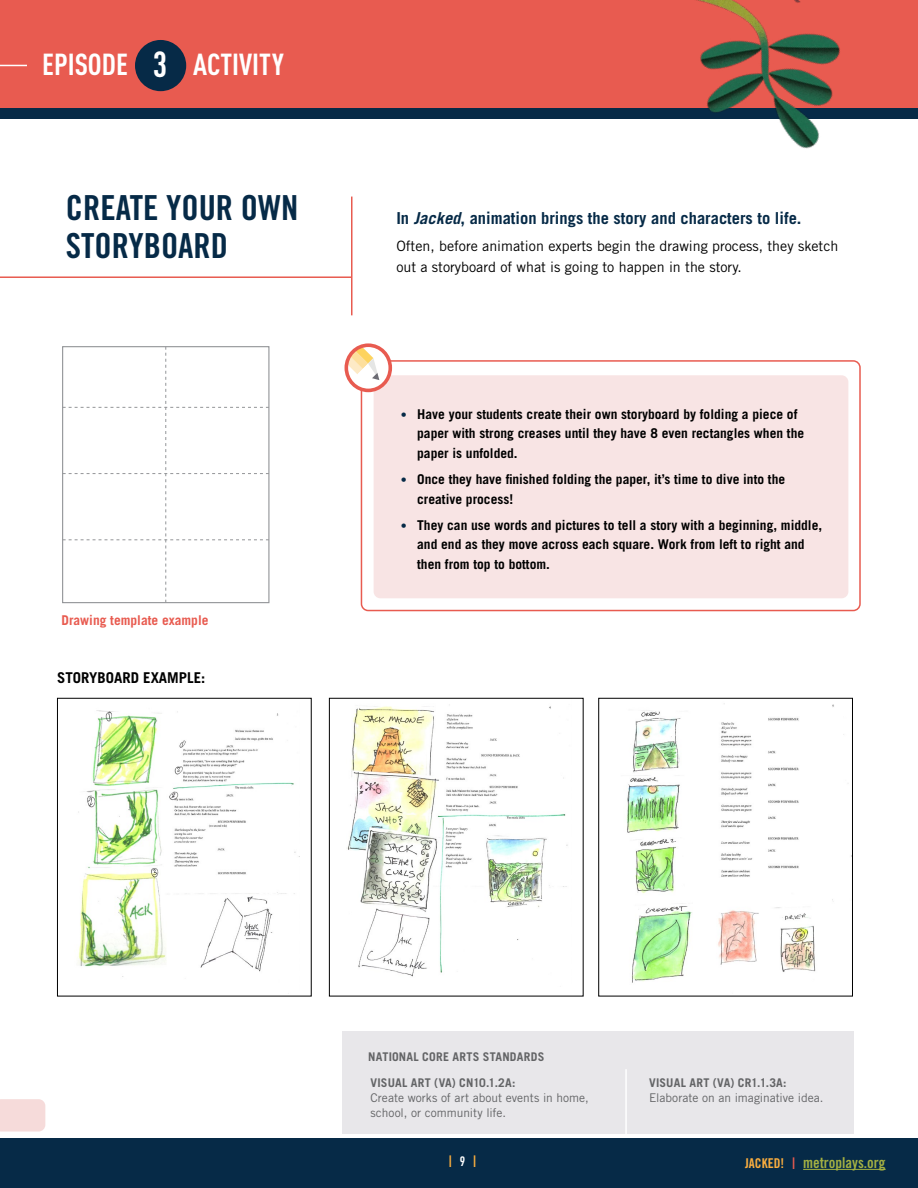
<style>
.page{position:relative;width:918px;height:1188px;background:#fff}
.page>*{position:absolute;margin:0;border:0;box-sizing:border-box;transform-origin:0 0}
.t1{font:700 35.7px "DIN Cond";color:#fff}
.Guide_Body{font:34.5px/37.5px "Trade Gothic LT Std Bd Cn 20";color:#062a47}
.t2{font:700 30px "DIN Cond";color:#fff}
.Activity_Body{font:700 16.5px "Trade Gothic LT Std";color:#062a47}
.t3{font:15px "Trade Gothic LT Std Bd Cn 20";color:#a5b142}
.Guide_Body-2{font:700 14.85px "Trade Gothic LT Std";color:#000}
.Activity_Body-2{font:14.25px/21px "Trade Gothic LT Std";color:#000}
.t4{font:700 13.5px/19.5px "Trade Gothic LT Std";color:#000}
.Guide_Body-3{font:700 13.5px "Trade Gothic LT Std";color:#e85b50}
.t5{font:700 13.5px "DIN Cond";color:#fbae3f}
.t6{font:12px/15px "Trade Gothic LT Std";color:#636466}
.t7{font:700 12px "Trade Gothic LT Std";letter-spacing:.025em;color:#636466}
.s1{font-style:italic}
.s2{font-size:12px;color:#062a47}
.s3{font-weight:700}
.s4{color:#fff}
.s5{font-size:13.5px;color:#fbae3f}
.s6{font-family:"DIN Cond";font-weight:700;font-size:13.5px;color:#e85b50}
</style>
<div class="page">
<div style="left:0;top:1138px;width:918px;height:50px;background:#062a47"></div>
<hr style="left:803px;top:1169px;width:83px;height:1px;background:#a5b142">
<div style="left:342px;top:1031px;width:512px;height:103px;background:#e8e7ea"></div>
<hr style="left:625px;top:1069px;width:2px;height:65px;background:#fff">
<div style="left:0;top:106px;width:918px;height:13px;background:#062a47"></div>
<div style="left:0;top:0;width:918px;height:108px;background:#e85b50"></div>
<img style="left:78px;top:710px;width:218px;height:267px">
<div style="left:57px;top:698px;width:254px;height:298px;border:1px solid #000"></div>
<img style="left:347px;top:704px;width:221px;height:273px">
<div style="left:329px;top:698px;width:254px;height:298px;border:1px solid #000"></div>
<img style="left:626px;top:703px;width:218px;height:280px">
<div style="left:598px;top:698px;width:255px;height:298px;border:1px solid #000"></div>
<div style="left:135px;top:40px;width:51px;height:51px;background:#062a47;border-radius:50%"></div>
<svg style="left:0;top:65px;width:27px;height:1px"></svg>
<hr style="left:0;top:276px;width:351px;height:2px;background:#e85b50">
<hr style="left:351px;top:197px;width:1px;height:118px;background:#e85b50">
<div style="left:361px;top:360px;width:500px;height:251px;border:2px solid #e85b50;border-radius:7px"></div>
<div style="left:374px;top:375px;width:474px;height:223px;background:#f8e4e4;border-radius:7px"></div>
<svg style="left:346px;top:345px;width:44px;height:45px"></svg>
<svg style="left:346px;top:347px;width:33px;height:33px"></svg>
<div style="left:345px;top:343px;width:47px;height:49px;border:4px solid #e85b50;border-radius:50%"></div>
<svg style="left:63px;top:347px;width:206px;height:256px"></svg>
<img style="left:696px;top:0;width:144px;height:149px">
<svg style="left:0;top:1099px;width:45px;height:33px"></svg>
<p class="t2" style="left:42px;top:46px;width:87px">EPISODE</p>
<p class="t1" style="left:153px;top:43px;width:16px">3</p>
<p class="t2" style="left:193px;top:46px;width:92px">ACTIVITY</p>
<p class="Guide_Body" style="left:66px;top:189px;width:234px">CREATE YOUR OWN<br>STORYBOARD</p>
<p class="Guide_Body-3" style="left:62px;top:612px;width:149px">Drawing template example</p>
<p class="Guide_Body-2" style="left:57px;top:668px;width:150px">STORYBOARD EXAMPLE:</p>
<p class="Activity_Body" style="left:396px;top:208px;width:407px">In <span class="s1">Jacked</span>, animation brings the story and characters to life.</p>
<p class="Activity_Body-2" style="left:396px;top:236px;width:444px">Often, before animation experts begin the drawing process, they sketch out a storyboard of what is going to happen in the story.</p>
<p class="t4" style="left:417px;top:404px;width:389px;text-indent:-16px"><span class="s2">•</span> Have your students create their own storyboard by folding a piece of paper with strong creases until they have 8 even rectangles when the paper is unfolded.</p>
<p class="t4" style="left:417px;top:469px;width:370px;text-indent:-16px"><span class="s2">•</span> Once they have finished folding the paper, it’s time to dive into the creative process!</p>
<p class="t4" style="left:417px;top:515px;width:407px;text-indent:-16px"><span class="s2">•</span> They can use words and pictures to tell a story with a beginning, middle, and end as they move across each square. Work from left to right and then from top to bottom.</p>
<p class="t7" style="left:368px;top:1049px;width:178px">NATIONAL CORE ARTS STANDARDS</p>
<p class="t6" style="left:370px;top:1075px;width:220px"><span class="s3">VISUAL ART (VA) CN10.1.2A:<br></span>Create works of art about events in home, school, or community life.</p>
<p class="t6" style="left:649px;top:1075px;width:176px"><span class="s3">VISUAL ART (VA) CR1.1.3A:<br></span>Elaborate on an imaginative idea.</p>
<p class="t5" style="left:448px;top:1153px;width:30px">| <span class="s4">9</span> |</p>
<p class="t3" style="left:745px;top:1153px;width:142px"><span class="s5">JACKED!</span> <span class="s6">|</span> metroplays.org</p>
</div>
